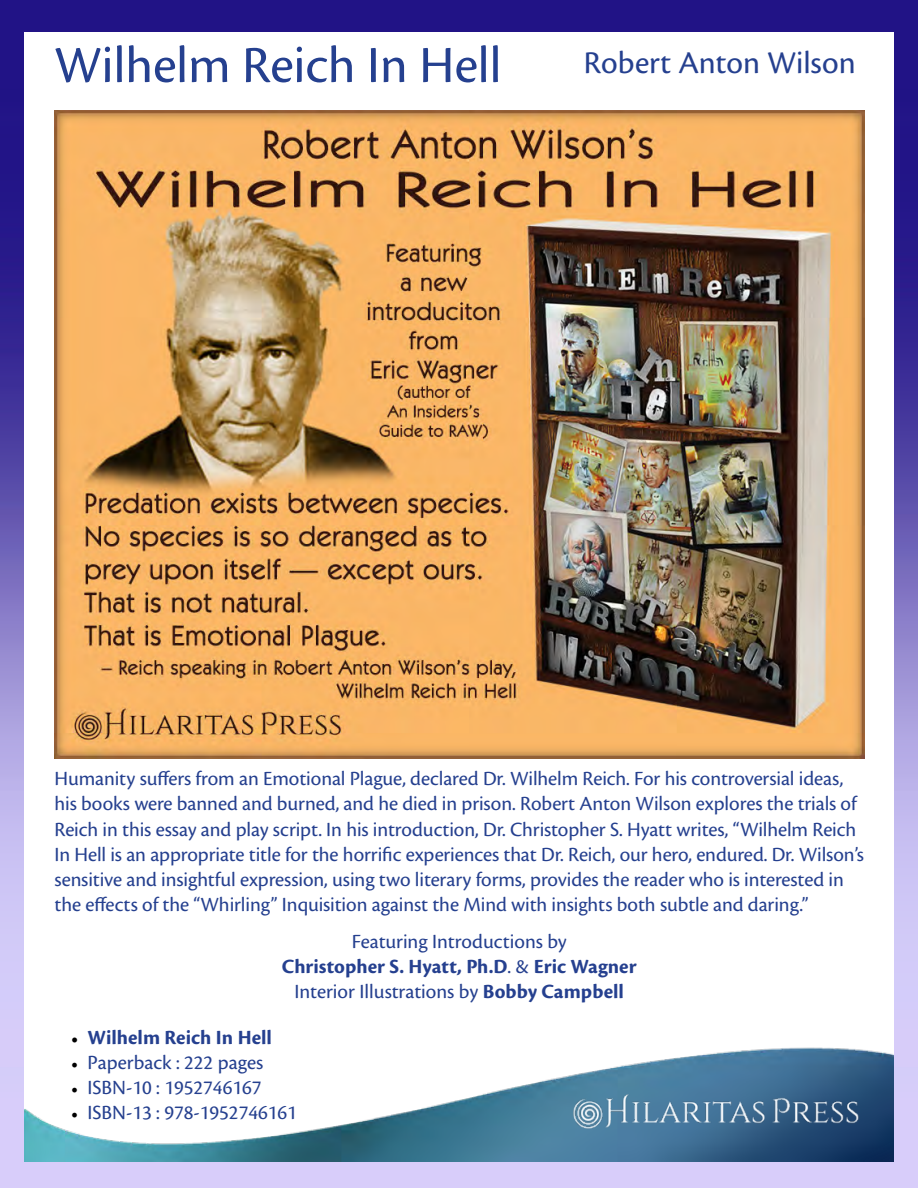
<style>
.page{position:relative;width:918px;height:1188px;background:#fff}
.page>*{position:absolute;margin:0;border:0;box-sizing:border-box;transform-origin:0 0}
.t1{font:54px "Cronos Pro";color:#25408f}
.t2{font:33px "Cronos Pro";color:#25408f}
.t3{font:21px/25.2px "Cronos Pro";letter-spacing:-.005em;color:#25408f}
.t4{font:700 21px "Cronos Pro";color:#25408f}
.s1{font-weight:700}
.s2{font-family:"Minion Pro";font-size:18px;color:#000}
</style>
<div class="page">
<img style="left:0;top:0;width:918px;height:1188px">
<div style="left:24px;top:32px;width:869px;height:1130px;background:#fff"></div>
<img style="left:24px;top:1047px;width:869px;height:115px">
<img style="left:570px;top:1091px;width:294px;height:39px">
<img style="left:55px;top:110px;width:810px;height:648px">
<h1 class="t1" style="left:54px;top:34px;width:449px">Wilhelm Reich In Hell</h1>
<h2 class="t2" style="left:584px;top:44px;width:274px">Robert Anton Wilson</h2>
<p class="t3" style="left:55px;top:766px;width:811px">Humanity suffers from an Emotional Plague, declared Dr. Wilhelm Reich. For his controversial ideas, his books were banned and burned, and he died in prison. Robert Anton Wilson explores the trials of Reich in this essay and play script. In his introduction, Dr. Christopher S. Hyatt writes, “Wilhelm Reich In Hell is an appropriate title for the horrific experiences that Dr. Reich, our hero, endured. Dr. Wilson’s sensitive and insightful expression, using two literary forms, provides the reader who is interested in the effects of the “Whirling” Inquisition against the Mind with insights both subtle and daring.”</p>
<p class="t3" style="left:282px;top:929px;width:356px;text-align:center">Featuring Introductions by<br><span class="s1">Christopher S. Hyatt, Ph.D</span>. &amp; <span class="s1">Eric Wagner<br></span>Interior Illustrations by <span class="s1">Bobby Campbell</span></p>
<p class="t4" style="left:71px;top:1025px;width:202px"><span class="s2">•</span> Wilhelm Reich In Hell</p>
<p class="t3" style="left:71px;top:1050px;width:194px"><span class="s2">•</span> Paperback : 222 pages</p>
<p class="t3" style="left:71px;top:1075px;width:192px"><span class="s2">•</span> ISBN-10 : 1952746167</p>
<p class="t3" style="left:71px;top:1100px;width:227px"><span class="s2">•</span> ISBN-13 : 978-1952746161</p>
</div>
